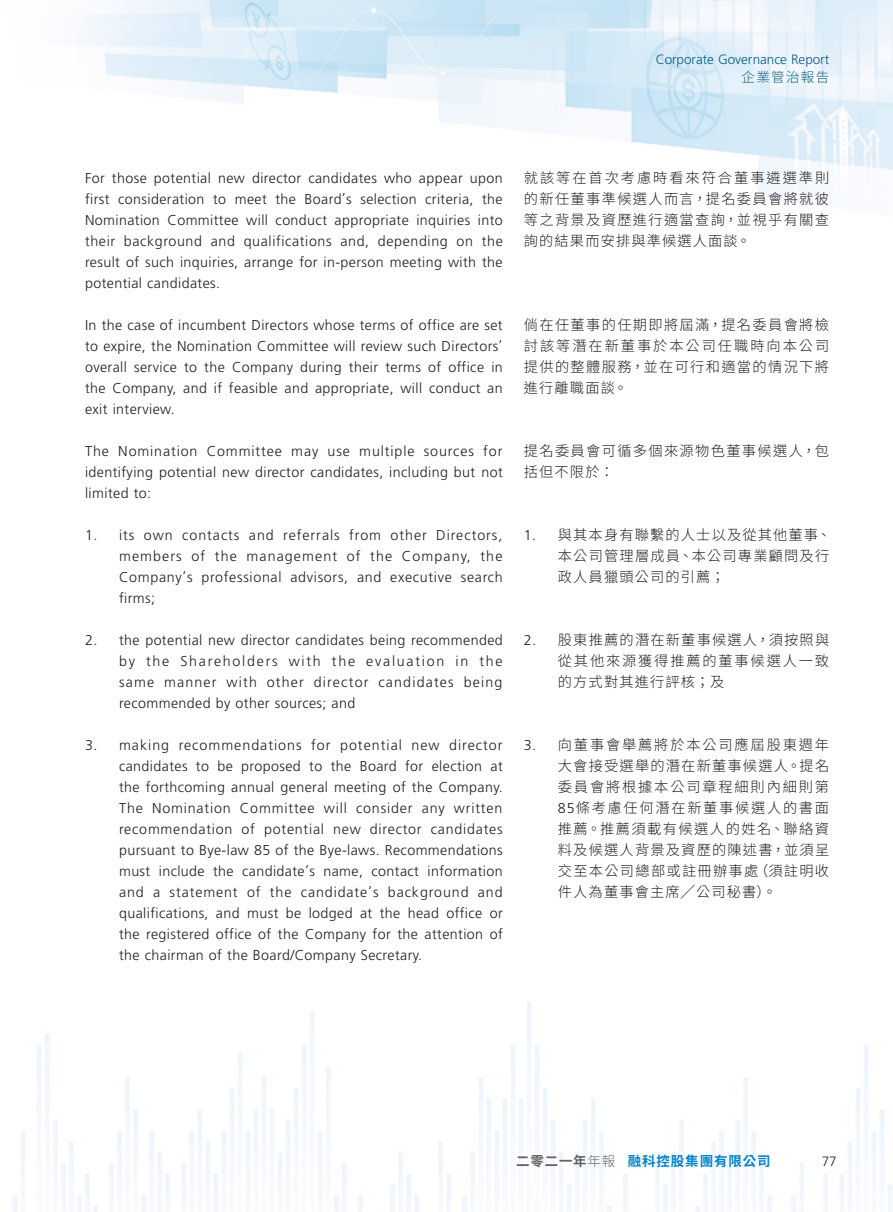
<style>
.page{position:relative;width:893px;height:1212px;background:#fff}
.page>*{position:absolute;margin:0;border:0;box-sizing:border-box;transform-origin:0 0}
.Body_Text{font:300 14.25px/21px "Frutiger LT Std";letter-spacing:.03em;color:#231f20;text-align:justify}
.C_Body_Text{font:300 14.25px/21px "Source Han Sans TC";letter-spacing:.085em;color:#231f20;text-align:justify}
.t1{font:300 13.5px "Frutiger LT Std";color:#0a5e87}
.t2{font:700 13.5px "Source Han Sans TC";letter-spacing:.065em;color:#0083ca}
.t3{font:300 13.5px "Source Han Sans TC";letter-spacing:.1em;color:#0a5e87}
.t4{font:300 13.5px "Frutiger LT Std";color:#231f20}
.s1{font-family:"Frutiger LT Std"}
.s2{color:#636366}
.s3{font-weight:300;color:#636366}
</style>
<div class="page">
<img style="left:13px;top:0;width:880px;height:1212px">
<p class="t1" style="left:656px;top:52px;width:175px">Corporate Governance Report</p>
<p class="t3" style="left:742px;top:69px;width:89px">企業管治報告</p>
<p class="Body_Text" style="left:85px;top:167px;width:419px">For those potential new director candidates who appear upon first consideration to meet the Board’s selection criteria, the Nomination Committee will conduct appropriate inquiries into their background and qualifications and, depending on the result of such inquiries, arrange for in-person meeting with the potential candidates.</p>
<p class="Body_Text" style="left:85px;top:314px;width:419px">In the case of incumbent Directors whose terms of office are set to expire, the Nomination Committee will review such Directors’ overall service to the Company during their terms of office in the Company, and if feasible and appropriate, will conduct an exit interview.</p>
<p class="Body_Text" style="left:85px;top:440px;width:419px">The Nomination Committee may use multiple sources for identifying potential new director candidates, including but not limited to:</p>
<p class="Body_Text" style="left:119px;top:524px;width:385px;text-indent:-34px">1. its own contacts and referrals from other Directors, members of the management of the Company, the Company’s professional advisors, and executive search firms;</p>
<p class="Body_Text" style="left:119px;top:629px;width:385px;text-indent:-34px">2. the potential new director candidates being recommended by the Shareholders with the evaluation in the same manner with other director candidates being recommended by other sources; and</p>
<p class="Body_Text" style="left:119px;top:734px;width:385px;text-indent:-34px">3. making recommendations for potential new director candidates to be proposed to the Board for election at the forthcoming annual general meeting of the Company.<br>The Nomination Committee will consider any written recommendation of potential new director candidates pursuant to Bye-law 85 of the Bye-laws. Recommendations must include the candidate’s name, contact information and a statement of the candidate’s background and qualifications, and must be lodged at the head office or the registered office of the Company for the attention of the chairman of the Board/Company Secretary.</p>
<p class="C_Body_Text" style="left:524px;top:167px;width:307px">就該等在首次考慮時看來符合董事遴選準則的新任董事準候選人而言，提名委員會將就彼等之背景及資歷進行適當查詢，並視乎有關查詢的結果而安排與準候選人面談。</p>
<p class="C_Body_Text" style="left:524px;top:314px;width:307px">倘在任董事的任期即將屆滿，提名委員會將檢討該等潛在新董事於本公司任職時向本公司提供的整體服務，並在可行和適當的情況下將進行離職面談。</p>
<p class="C_Body_Text" style="left:524px;top:440px;width:307px">提名委員會可循多個來源物色董事候選人，包括但不限於：</p>
<p class="C_Body_Text" style="left:558px;top:524px;width:275px;text-align:left;text-indent:-34px"><span class="s1">1.</span> 與其本身有聯繫的人士以及從其他董事、本公司管理層成員、本公司專業顧問及行政人員獵頭公司的引薦；</p>
<p class="C_Body_Text" style="left:558px;top:629px;width:273px;text-indent:-34px"><span class="s1">2.</span> 股東推薦的潛在新董事候選人，須按照與從其他來源獲得推薦的董事候選人一致的方式對其進行評核；及</p>
<p class="C_Body_Text" style="left:558px;top:734px;width:273px;text-indent:-34px"><span class="s1">3.</span> 向董事會舉薦將於本公司應屆股東週年大會接受選舉的潛在新董事候選人。提名委員會將根據本公司章程細則內細則第<span class="s1">85</span>條考慮任何潛在新董事候選人的書面推薦。推薦須載有候選人的姓名、聯絡資料及候選人背景及資歷的陳述書，並須呈交至本公司總部或註冊辦事處（須註明收件人為董事會主席╱公司秘書）。</p>
<p class="t2" style="left:516px;top:1153px;width:256px"><span class="s2">二零二一年</span><span class="s3">年報</span> 融科控股集團有限公司</p>
<p class="t4" style="left:822px;top:1153px;width:17px">77</p>
</div>
